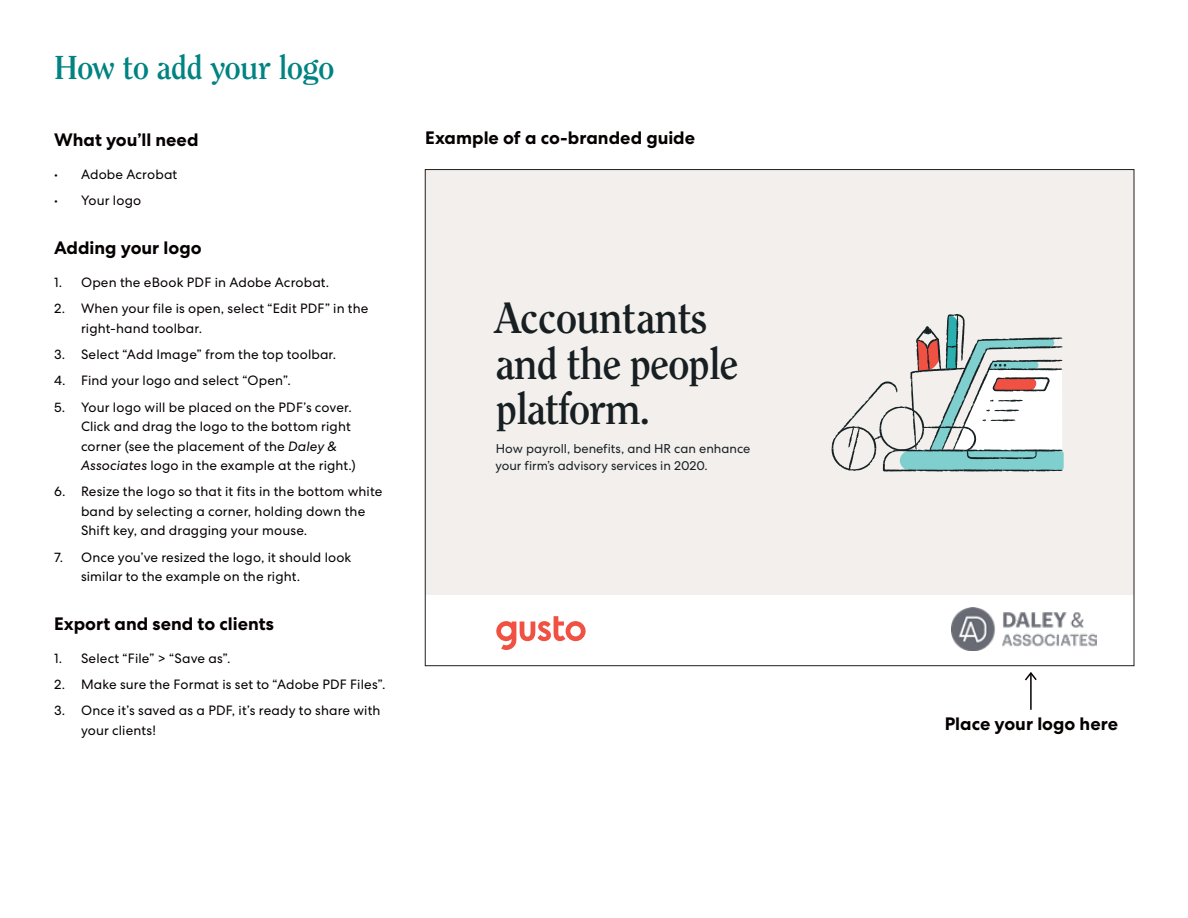
<style>
.page{position:relative;width:1188px;height:918px;background:#fff}
.page>*{position:absolute;margin:0;border:0;box-sizing:border-box;transform-origin:0 0}
.t1{font:700 43.35px/45.3px "Clearface Std";letter-spacing:-.03em;color:#171f22}
.t2{font:700 33px "Clearface Std";letter-spacing:-.025em;color:#008382}
.t3{font:700 18px "G Centra";color:#060000}
.t4{font:13.5px/19.5px "G Centra";letter-spacing:.01em;color:#060000}
.t5{font:12.75px/16.8px "G Centra";color:#171f22}
.s1{font-style:italic}
</style>
<div class="page">
<div style="left:425px;top:170px;width:709px;height:495px;background:#f2efec"></div>
<div style="left:425px;top:596px;width:709px;height:70px;background:#fff"></div>
<svg style="left:831px;top:314px;width:233px;height:158px"></svg>
<svg style="left:496px;top:616px;width:90px;height:34px"></svg>
<img style="left:951px;top:608px;width:145px;height:43px">
<hr style="left:1030px;top:674px;width:2px;height:36px;background:#060000">
<svg style="left:1025px;top:672px;width:12px;height:10px"></svg>
<h2 class="t2" style="left:54px;top:47px;width:282px">How to add your logo</h2>
<h3 class="t3" style="left:54px;top:129px;width:146px">What you’ll need</h3>
<p class="t4" style="left:54px;top:165px;width:125px">• Adobe Acrobat</p>
<p class="t4" style="left:54px;top:191px;width:89px">• Your logo</p>
<h3 class="t3" style="left:54px;top:237px;width:149px">Adding your logo</h3>
<p class="t4" style="left:54px;top:273px;width:277px">1. Open the eBook PDF in Adobe Acrobat.</p>
<p class="t4" style="left:81px;top:299px;width:289px;text-indent:-27px">2. When your file is open, select “Edit PDF” in the right-hand toolbar.</p>
<p class="t4" style="left:54px;top:345px;width:284px">3. Select “Add Image” from the top toolbar.</p>
<p class="t4" style="left:54px;top:371px;width:238px">4. Find your logo and select “Open”.</p>
<p class="t4" style="left:81px;top:397px;width:276px;text-indent:-27px">5. Your logo will be placed on the PDF’s cover.<br>Click and drag the logo to the bottom right corner (see the placement of the <span class="s1">Daley &amp; Associates</span> logo in the example at the right.)</p>
<p class="t4" style="left:81px;top:482px;width:303px;text-indent:-27px">6. Resize the logo so that it fits in the bottom white band by selecting a corner, holding down the<br>Shift key, and dragging your mouse.</p>
<p class="t4" style="left:81px;top:547px;width:272px;text-indent:-27px">7. Once you’ve resized the logo, it should look similar to the example on the right.</p>
<h3 class="t3" style="left:54px;top:613px;width:222px">Export and send to clients</h3>
<p class="t4" style="left:54px;top:648px;width:178px">1. Select “File” &gt; “Save as”.</p>
<p class="t4" style="left:54px;top:675px;width:333px">2. Make sure the Format is set to “Adobe PDF Files”.</p>
<p class="t4" style="left:81px;top:701px;width:301px;text-indent:-27px">3. Once it’s saved as a PDF, it’s ready to share with your clients!</p>
<h3 class="t3" style="left:425px;top:127px;width:271px">Example of a co-branded guide</h3>
<h1 class="t1" style="left:495px;top:295px;width:246px">Accountants and the people platform.</h1>
<p class="t5" style="left:495px;top:440px;width:257px">How payroll, benefits, and HR can enhance your firm’s advisory services in 2020.</p>
<h3 class="t3" style="left:945px;top:713px;width:175px">Place your logo here</h3>
</div>
